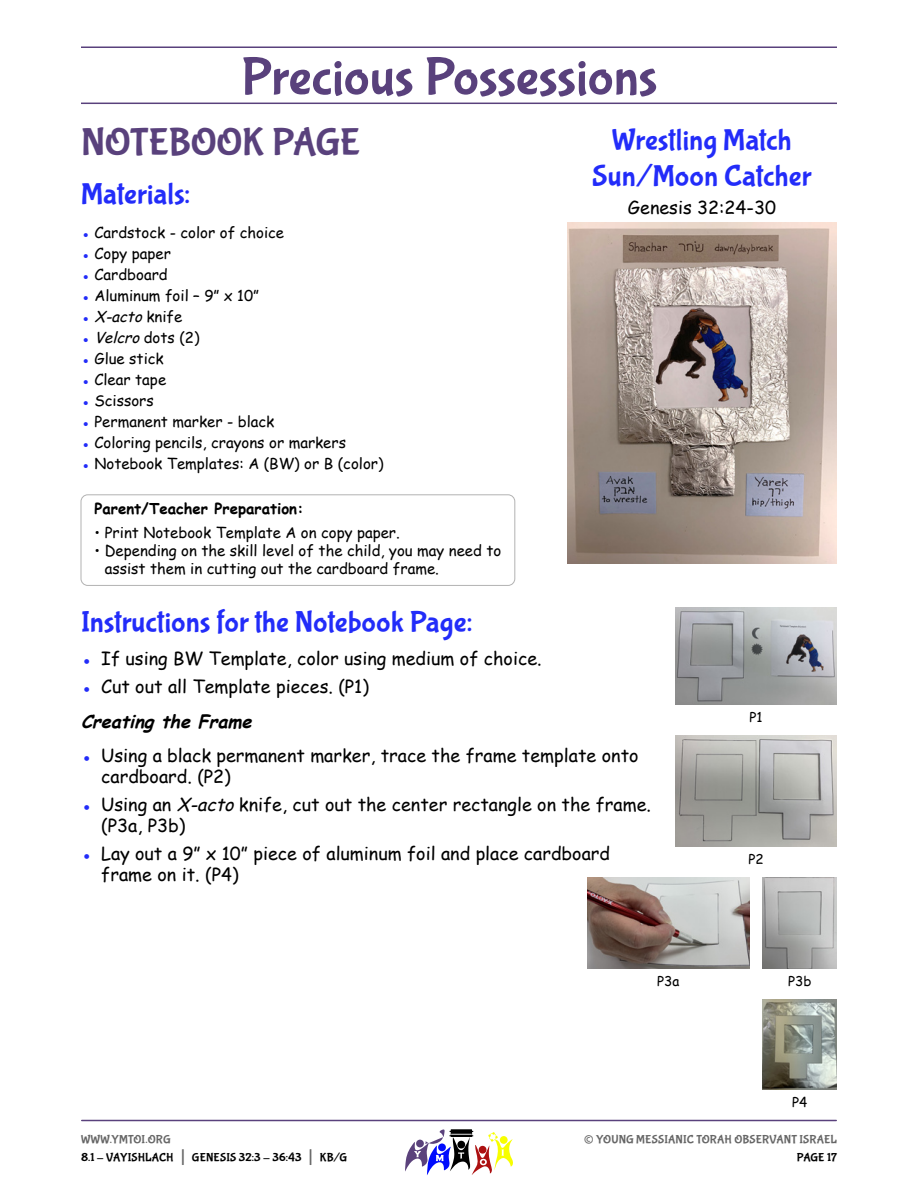
<style>
.page{position:relative;width:918px;height:1188px;background:#fff}
.page>*{position:absolute;margin:0;border:0;box-sizing:border-box;transform-origin:0 0}
.t1{font:54px "Bubblegum Sans";letter-spacing:-.005em;color:#59417c}
.t2{font:39px "Bubblegum Sans";letter-spacing:-.005em;color:#59417c}
.t3{font:30px/36px "Bubblegum Sans";letter-spacing:.005em;color:#222cf9;text-align:center}
.t4{font:27px "Bubblegum Sans";color:#666}
.t5{font:18px/21px "Comic Sans MS";color:#000}
.t6{font:15px/18px "Comic Sans MS";color:#000}
.t7{font:700 15px "Comic Sans MS";color:#000}
.t8{font:italic 15px "Comic Sans MS";color:#000}
.t9{font:13.5px "Comic Sans MS";color:#000}
.t10{font:12px/18px "Bubblegum Sans";letter-spacing:.01em;color:#000}
.t11{font:12px "Bubblegum Sans";letter-spacing:.01em;color:#666}
.s1{color:#222cf9}
.s2{font-style:normal;color:#222cf9}
.s3{font-style:normal}
.s4{font-style:italic}
.s5{font-weight:700;font-style:italic}
.s6{color:#666}
.s7{font-size:21px;color:#666}
</style>
<div class="page">
<hr style="left:82px;top:1120px;width:754px;height:1px;background:#59417c">
<svg style="left:405px;top:1129px;width:108px;height:46px"></svg>
<hr style="left:81px;top:103px;width:756px;height:1px;background:#59417c">
<hr style="left:81px;top:46px;width:756px;height:2px;background:#59417c">
<div style="left:81px;top:494px;width:434px;height:92px;border:1px solid #b2b2b2;border-radius:7px"></div>
<img style="left:567px;top:223px;width:270px;height:341px">
<img style="left:675px;top:608px;width:162px;height:96px">
<img style="left:675px;top:735px;width:162px;height:112px">
<img style="left:763px;top:999px;width:74px;height:90px">
<img style="left:587px;top:878px;width:162px;height:90px">
<img style="left:763px;top:878px;width:74px;height:90px">
<h1 class="t1" style="left:241px;top:53px;width:418px">Precious Possessions</h1>
<h2 class="t2" style="left:81px;top:125px;width:281px">NOTEBOOK PAGE</h2>
<h3 class="t3" style="left:81px;top:179px;width:111px">Materials:</h3>
<p class="t6" style="left:81px;top:223px;width:205px"><span class="s1">●</span> Cardstock - color of choice</p>
<p class="t6" style="left:81px;top:244px;width:91px"><span class="s1">●</span> Copy paper</p>
<p class="t6" style="left:81px;top:265px;width:88px"><span class="s1">●</span> Cardboard</p>
<p class="t6" style="left:81px;top:288px;width:180px"><span class="s1">●</span> Aluminum foil – 9” x 10”</p>
<p class="t8" style="left:81px;top:309px;width:103px"><span class="s2">●</span> X-acto <span class="s3">k n i f e</span></p>
<p class="t6" style="left:81px;top:330px;width:120px"><span class="s1">●</span> <span class="s4">Velcro</span> dots (2)</p>
<p class="t6" style="left:81px;top:351px;width:84px"><span class="s1">●</span> Glue stick</p>
<p class="t6" style="left:81px;top:370px;width:87px"><span class="s1">●</span> Clear tape</p>
<p class="t6" style="left:81px;top:393px;width:74px"><span class="s1">●</span> Scissors</p>
<p class="t6" style="left:81px;top:414px;width:195px"><span class="s1">●</span> Permanent marker - black</p>
<p class="t6" style="left:81px;top:433px;width:267px"><span class="s1">●</span> Coloring pencils, crayons or markers</p>
<p class="t6" style="left:81px;top:456px;width:304px"><span class="s1">●</span> Notebook Templates: A (BW) or B (color)</p>
<p class="t7" style="left:94px;top:502px;width:211px">Parent/Teacher Preparation:</p>
<p class="t6" style="left:94px;top:525px;width:307px">• Print Notebook Template A on copy paper.</p>
<p class="t6" style="left:105px;top:543px;width:398px;text-indent:-10px">• Depending on the skill level of the child, you may need to assist them in cutting out the cardboard frame.</p>
<h3 class="t3" style="left:81px;top:606px;width:393px">Instructions for the Notebook Page:</h3>
<p class="t5" style="left:81px;top:650px;width:462px"><span class="s1">●</span> If using BW Template, color using medium of choice.</p>
<p class="t5" style="left:81px;top:668px;width:289px;line-height:35.1px"><span class="s1">●</span> Cut out all Template pieces. (P1)<br><span class="s5">Creating the Frame</span></p>
<p class="t5" style="left:101px;top:747px;width:539px;text-indent:-20px"><span class="s1">●</span> Using a black permanent marker, trace the frame template onto cardboard. (P2)</p>
<p class="t5" style="left:101px;top:796px;width:551px;text-indent:-20px"><span class="s1">●</span> Using an <span class="s4">X-acto</span> knife, cut out the center rectangle on the frame. (P3a, P3b)</p>
<p class="t5" style="left:101px;top:845px;width:510px;text-indent:-20px"><span class="s1">●</span> Lay out a 9” x 10” piece of aluminum foil and place cardboard frame on it. (P4)</p>
<h3 class="t3" style="left:592px;top:125px;width:221px">Wrestling Match<br>Sun/Moon Catcher</h3>
<p class="t5" style="left:628px;top:198px;width:150px">Genesis 32:24-30</p>
<p class="t9" style="left:749px;top:711px;width:15px">P1</p>
<p class="t9" style="left:748px;top:854px;width:17px">P2</p>
<p class="t9" style="left:657px;top:975px;width:24px">P3a</p>
<p class="t9" style="left:788px;top:975px;width:25px">P3b</p>
<p class="t10" style="left:81px;top:1131px;width:268px"><span class="s6">WWW.YMTOI.ORG<br></span>8.1 - VAYISHLACH <span class="s7">|</span> GENESIS 32:3 - 36:43 <span class="s7">|</span> KB/G</p>
<p class="t9" style="left:792px;top:1096px;width:17px">P4</p>
<h3 class="t4" style="left:584px;top:1128px;width:12px">©</h3>
<p class="t11" style="left:596px;top:1134px;width:242px">YOUNG MESSIANIC TORAH OBSERVANT ISRAEL</p>
<p class="t10" style="left:797px;top:1149px;width:42px">PAGE 17</p>
</div>
